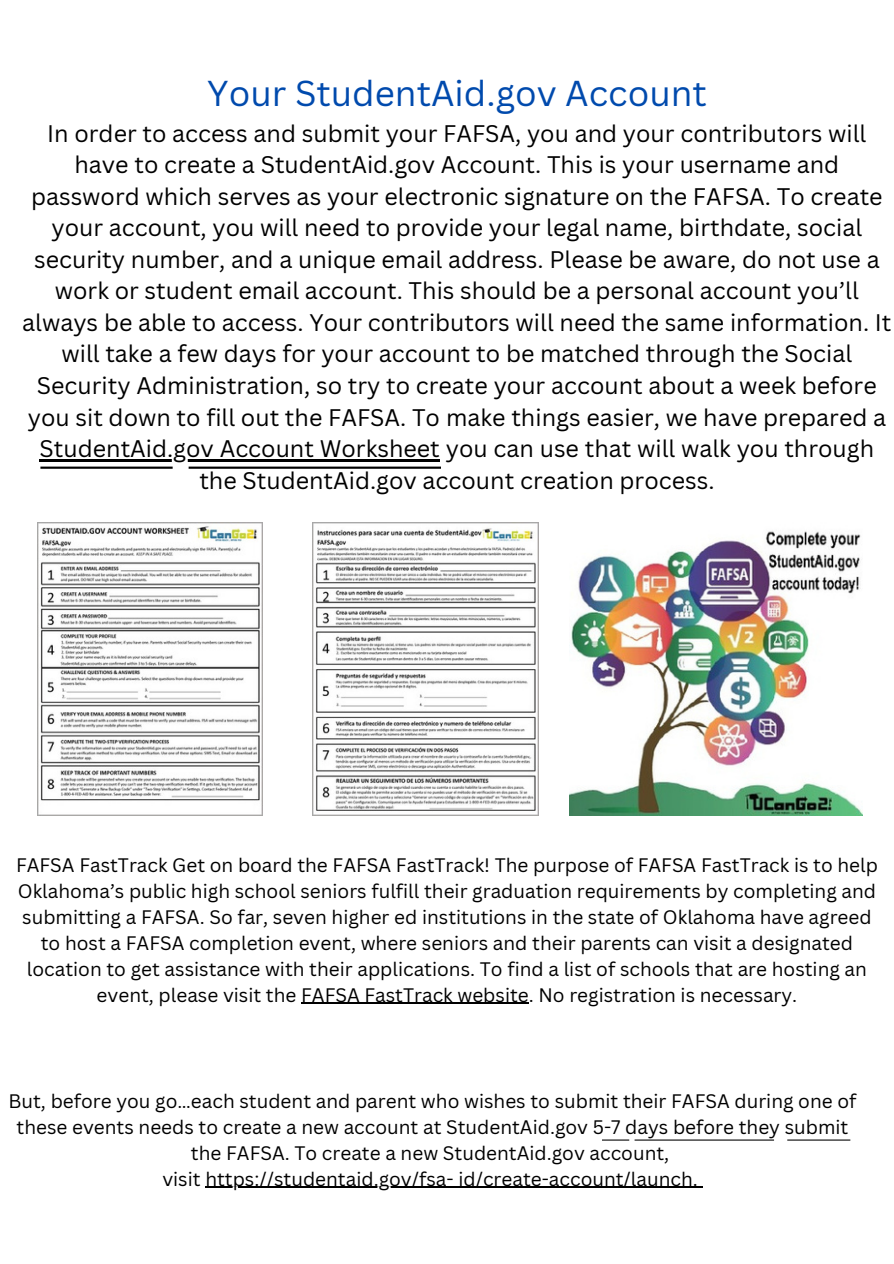
<style>
.page{position:relative;width:894px;height:1264px;background:#fff}
.page>*{position:absolute;margin:0;border:0;box-sizing:border-box;transform-origin:0 0}
.t1{font:34.95px "Canva Sans";color:#004aad}
.t2{font:23.4px/31.5px "Canva Sans";color:#000;text-align:center}
.t3{font:19.05px/25.8px "Canva Sans";color:#000;text-align:center}
</style>
<div class="page">
<img style="left:38px;top:523px;width:225px;height:292px">
<img style="left:313px;top:523px;width:225px;height:292px">
<img style="left:569px;top:531px;width:293px;height:284px">
<svg style="left:40px;top:466px;width:401px;height:3px"></svg>
<svg style="left:602px;top:1139px;width:248px;height:1px"></svg>
<hr style="left:40px;top:459px;width:400px;height:2px;background:#000">
<hr style="left:301px;top:1002px;width:227px;height:2px;background:#000">
<hr style="left:205px;top:1186px;width:492px;height:1px;background:#000">
<h1 class="t1" style="left:207px;top:68px;width:501px">Your StudentAid.gov Account</h1>
<h1 class="t2" style="left:22px;top:117px;width:870px">In order to access and submit your FAFSA, you and your contributors will have to create a StudentAid.gov Account. This is your username and password which serves as your electronic signature on the FAFSA. To create your account, you will need to provide your legal name, birthdate, social security number, and a unique email address. Please be aware, do not use a work or student email account. This should be a personal account you’ll always be able to access. Your contributors will need the same information. It will take a few days for your account to be matched through the Social Security Administration, so try to create your account about a week before you sit down to fill out the FAFSA. To make things easier, we have prepared a</h1>
<p class="t2" style="left:40px;top:432px;width:835px">StudentAid.gov Account Worksheet you can use that will walk you through the StudentAid.gov account creation process.</p>
<p class="t3" style="left:16px;top:852px;width:863px">FAFSA FastTrack Get on board the FAFSA FastTrack! The purpose of FAFSA FastTrack is to help Oklahoma’s public high school seniors fulfill their graduation requirements by completing and submitting a FAFSA. So far, seven higher ed institutions in the state of Oklahoma have agreed to host a FAFSA completion event, where seniors and their parents can visit a designated location to get assistance with their applications. To find a list of schools that are hosting an event, please visit the FAFSA FastTrack website. No registration is necessary.</p>
<p class="t3" style="left:8px;top:1087px;width:849px">But, before you go…each student and parent who wishes to submit their FAFSA during one of these events needs to create a new account at StudentAid.gov 5-7 days before they submit the FAFSA. To create a new StudentAid.gov account,</p>
<p class="t3" style="left:162px;top:1165px;width:537px">visit https://studentaid.gov/fsa- id/create-account/launch.</p>
</div>
